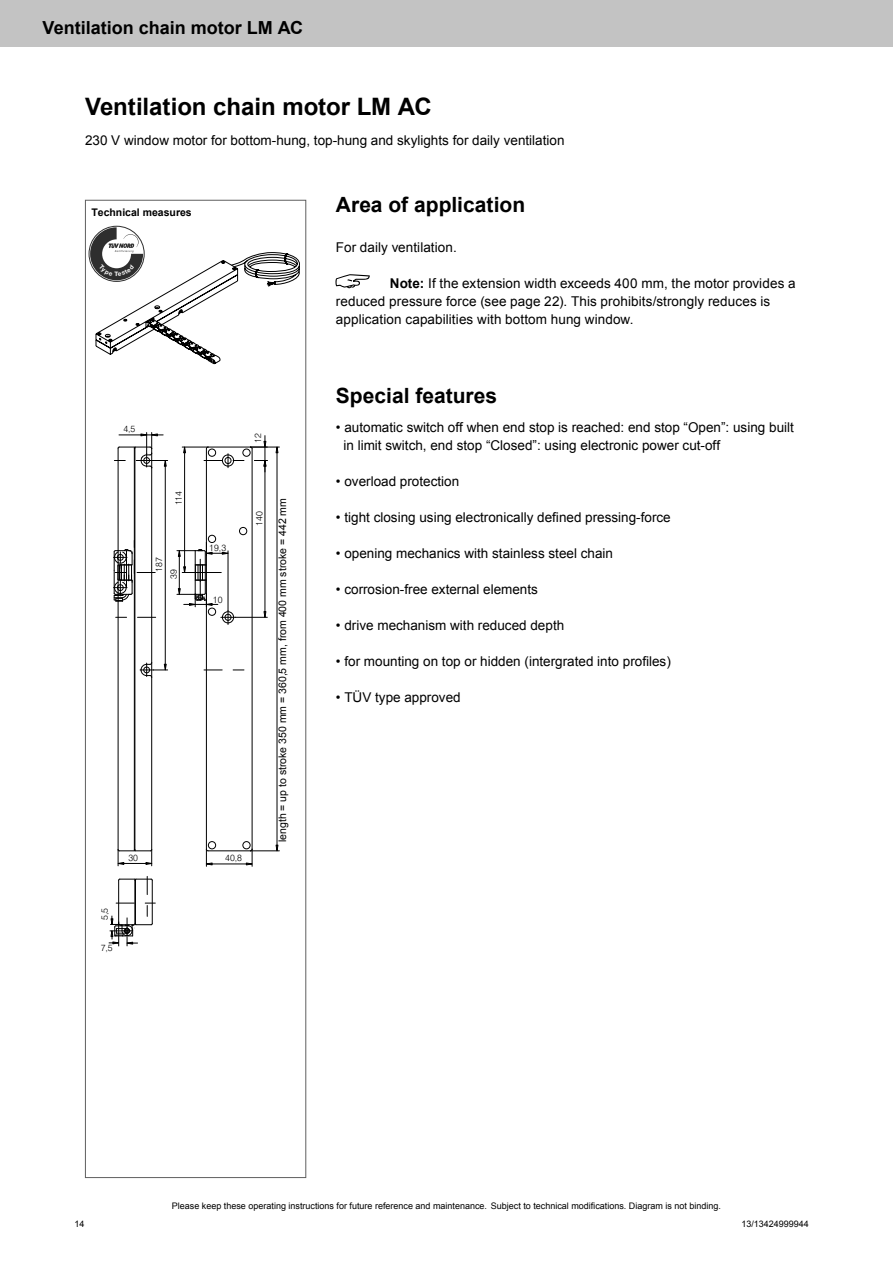
<style>
.page{position:relative;width:893px;height:1263px;background:#fff}
.page>*{position:absolute;margin:0;border:0;box-sizing:border-box;transform-origin:0 0}
.Produkttitel_deutsch{font:700 24px "Arial";color:#000}
.Kasten_deutsch{font:700 21px "Arial";color:#000}
.Produkttitel_deutsch-2{font:700 18px "Arial";color:#000}
.Fließtext_englisch_e{font:13.5px "Arial";color:#000}
.Grundformat_deutsch{font:13.5px/18px "Arial";letter-spacing:.01em;color:#000}
.Untertitel_deutsch{font:13.5px "Arial";color:#000}
.Grundformat_englisch{font:13.5px "Arial";letter-spacing:.005em;color:#000}
.Fließtext_deutsch_ei{font:10.5px "Arial";color:#000}
.Fließtext_deutsch_ei-2{font:700 10.5px "Arial";color:#000}
.t1{font:300 9.15px "Swiss 721 BT";color:#000}
.t2{font:9px "Arial";color:#000}
.s1{font-weight:700}
</style>
<div class="page">
<div style="left:0;top:0;width:893px;height:47px;background:#c3c3c3"></div>
<hr style="left:277px;top:453px;width:1px;height:392px;background:#000">
<hr style="left:151px;top:677px;width:1px;height:173px;background:#000">
<hr style="left:206px;top:543px;width:1px;height:306px;background:#000">
<hr style="left:252px;top:449px;width:1px;height:400px;background:#000">
<hr style="left:118px;top:448px;width:1px;height:402px;background:#000">
<hr style="left:135px;top:448px;width:1px;height:402px;background:#000">
<hr style="left:134px;top:447px;width:1px;height:404px;background:#000">
<hr style="left:184px;top:453px;width:1px;height:114px;background:#000">
<hr style="left:236px;top:617px;width:31px;height:1px;background:#000">
<hr style="left:265px;top:466px;width:1px;height:146px;background:#000">
<svg style="left:264px;top:611px;width:2px;height:7px"></svg>
<hr style="left:206px;top:449px;width:1px;height:94px;background:#000">
<svg style="left:182px;top:436px;width:97px;height:36px"></svg>
<div style="left:208px;top:449px;width:8px;height:7px;border:1px solid #000;border-radius:50%"></div>
<svg style="left:204px;top:670px;width:49px;height:1px"></svg>
<div style="left:239px;top:527px;width:8px;height:8px;border:1px solid #000;border-radius:50%"></div>
<div style="left:208px;top:535px;width:8px;height:8px;border:1px solid #000;border-radius:50%"></div>
<hr style="left:165px;top:466px;width:1px;height:198px;background:#000">
<hr style="left:151px;top:467px;width:1px;height:196px;background:#000">
<svg style="left:114px;top:432px;width:54px;height:36px"></svg>
<svg style="left:140px;top:662px;width:28px;height:15px"></svg>
<hr style="left:212px;top:864px;width:34px;height:1px;background:#000">
<svg style="left:205px;top:849px;width:7px;height:17px"></svg>
<svg style="left:246px;top:845px;width:33px;height:21px"></svg>
<div style="left:243px;top:841px;width:7px;height:8px;border:1px solid #000;border-radius:50%"></div>
<div style="left:208px;top:841px;width:8px;height:8px;border:1px solid #000;border-radius:50%"></div>
<hr style="left:208px;top:850px;width:42px;height:1px;background:#000">
<svg style="left:117px;top:849px;width:36px;height:17px"></svg>
<svg style="left:115px;top:617px;width:41px;height:1px"></svg>
<svg style="left:177px;top:542px;width:59px;height:82px"></svg>
<svg style="left:114px;top:540px;width:41px;height:62px"></svg>
<svg style="left:109px;top:876px;width:46px;height:70px"></svg>
<svg style="left:336px;top:274px;width:34px;height:14px"></svg>
<div style="left:85px;top:200px;width:221px;height:978px;border:1px solid #5f5f5f"></div>
<svg style="left:90px;top:227px;width:210px;height:138px"></svg>
<p class="Produkttitel_deutsch-2" style="left:43px;top:16px;width:262px">Ventilation chain motor LM AC</p>
<p class="Produkttitel_deutsch" style="left:85px;top:90px;width:348px">Ventilation chain motor LM AC</p>
<p class="Untertitel_deutsch" style="left:85px;top:131px;width:481px">230 V window motor for bottom-hung, top-hung and skylights for daily ventilation</p>
<p class="Fließtext_deutsch_ei-2" style="left:91px;top:205px;width:102px">Technical measures</p>
<p class="t1" style="left:123px;top:423px;width:14px">4,5</p>
<p class="t1" style="left:252px;top:443px;width:11px;rotate:-90deg">12</p>
<p class="t1" style="left:173px;top:505px;width:16px;rotate:-90deg">114</p>
<p class="t1" style="left:153px;top:572px;width:16px;rotate:-90deg">187</p>
<p class="t1" style="left:168px;top:578px;width:11px;rotate:-90deg">39</p>
<p class="t1" style="left:209px;top:542px;width:18px">19,3</p>
<p class="t1" style="left:213px;top:594px;width:11px">10</p>
<p class="t1" style="left:254px;top:526px;width:16px;rotate:-90deg">140</p>
<p class="t1" style="left:128px;top:853px;width:11px">30</p>
<p class="t1" style="left:225px;top:853px;width:18px">40,8</p>
<p class="Fließtext_deutsch_ei" style="left:276px;top:842px;width:346px;rotate:-90deg">length = up to stroke 350 mm = 360,5 mm, from 400 mm stroke = 442 mm</p>
<p class="t1" style="left:99px;top:920px;width:14px;rotate:-90deg">5,5</p>
<p class="t1" style="left:101px;top:942px;width:14px">7,5</p>
<p class="Kasten_deutsch" style="left:336px;top:191px;width:191px">Area of application</p>
<p class="Grundformat_englisch" style="left:336px;top:238px;width:122px">For daily ventilation.</p>
<p class="Grundformat_deutsch" style="left:336px;top:274px;width:461px;text-indent:54px"><span class="s1">Note:</span> If the extension width exceeds 400 mm, the motor provides a reduced pressure force (see page 22). This prohibits/strongly reduces is</p>
<p class="Grundformat_deutsch" style="left:336px;top:310px;width:299px">application capabilities with bottom hung window.</p>
<p class="Kasten_deutsch" style="left:336px;top:382px;width:163px">Special features</p>
<p class="Fließtext_englisch_e" style="left:336px;top:418px;width:459px">• automatic switch off when end stop is reached: end stop “Open”: using built</p>
<p class="Fließtext_englisch_e" style="left:343px;top:436px;width:378px">in limit switch, end stop “Closed”: using electronic power cut-off</p>
<p class="Fließtext_englisch_e" style="left:336px;top:472px;width:125px">• overload protection</p>
<p class="Fließtext_englisch_e" style="left:336px;top:508px;width:336px">• tight closing using electronically defined pressing-force</p>
<p class="Fließtext_englisch_e" style="left:336px;top:544px;width:279px">• opening mechanics with stainless steel chain</p>
<p class="Fließtext_englisch_e" style="left:336px;top:580px;width:204px">• corrosion-free external elements</p>
<p class="Fließtext_englisch_e" style="left:336px;top:616px;width:230px">• drive mechanism with reduced depth</p>
<p class="Fließtext_englisch_e" style="left:336px;top:652px;width:336px">• for mounting on top or hidden (intergrated into profiles)</p>
<p class="Fließtext_englisch_e" style="left:336px;top:688px;width:126px">• TÜV type approved</p>
<p class="t2" style="left:172px;top:1200px;width:551px">Please keep these operating instructions for future reference and maintenance. Subject to technical modifications. Diagram is not binding.</p>
<p class="t2" style="left:74px;top:1218px;width:12px">14</p>
<p class="t2" style="left:741px;top:1218px;width:69px">13/13424999944</p>
</div>
